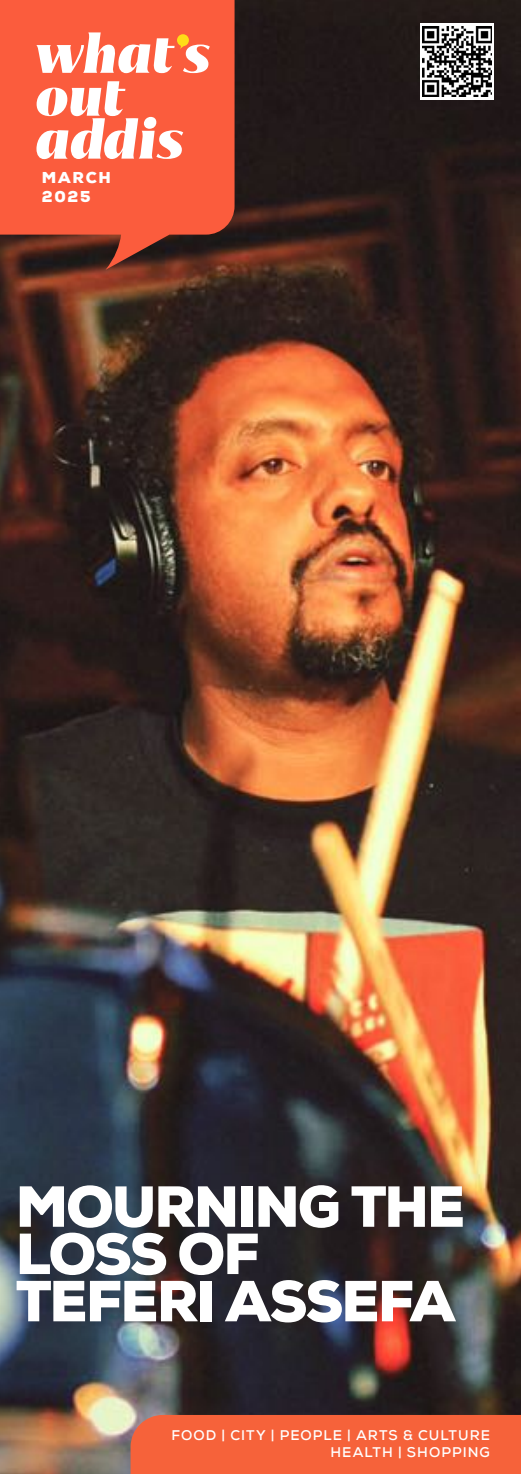
<style>
.page{position:relative;width:521px;height:1474px;background:#fff}
.page>*{position:absolute;margin:0;border:0;box-sizing:border-box;transform-origin:0 0}
.t1{font:900 57.75px/47.2px "Nexa";letter-spacing:-.035em;color:#fff}
.t2{font:900 15.75px/18.9px "Nexa";letter-spacing:.105em;color:#fff}
.t3{font:700 14px/16.8px "Nexa";letter-spacing:.075em;color:#fff;text-align:right}
</style>
<div class="page">
<img style="left:0;top:0;width:521px;height:1473px">
<svg style="left:0;top:0;width:234px;height:270px;fill:#fb5c3d"></svg>
<svg style="left:420px;top:23px;width:74px;height:77px"></svg>
<svg style="left:36px;top:32px;width:174px;height:41px"></svg>
<svg style="left:36px;top:81px;width:147px;height:78px"></svg>
<div style="left:144px;top:117px;width:12px;height:12px;background:#fff;border-radius:50%"></div>
<div style="left:131px;top:1414px;width:390px;height:59px;background:#f6623a"></div>
<img style="left:423px;top:26px;width:68px;height:71px">
<p class="t2" style="left:42px;top:168px;width:71px">MARCH<br>2025</p>
<h1 class="t1" style="left:16px;top:1183px;width:451px">MOURNING THE<br>LOSS OF<br>TEFERI ASSEFA</h1>
<p class="t3" style="left:171px;top:1426px;width:320px">FOOD | CITY | PEOPLE | ARTS &amp; CULTURE<br>HEALTH | SHOPPING</p>
</div>
